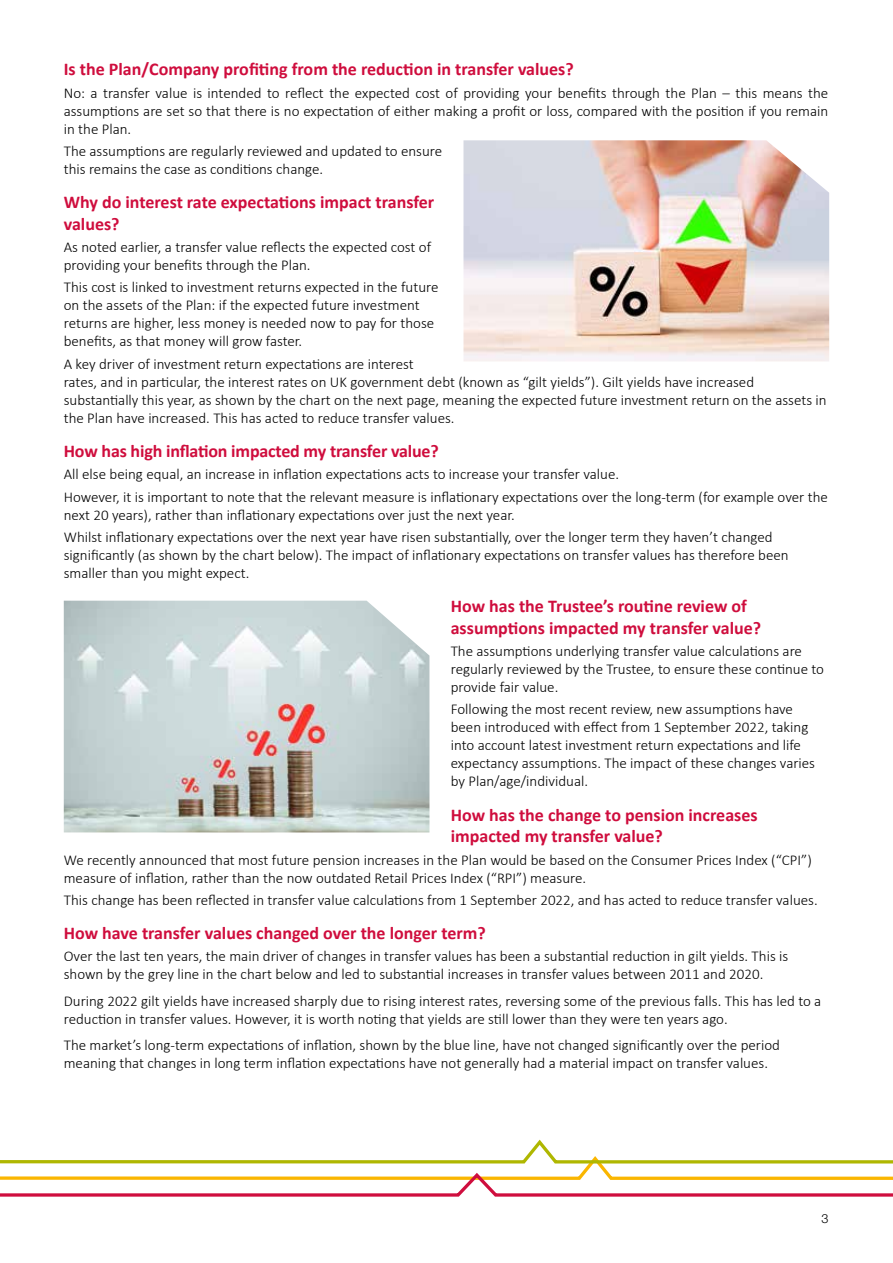
<style>
.page{position:relative;width:893px;height:1263px;background:#fff}
.page>*{position:absolute;margin:0;border:0;box-sizing:border-box;transform-origin:0 0}
.t1{font:700 18px/21.6px "Calibri";color:#cf0d3d}
.t2{font:300 15px/18px "Calibri";color:#000}
.t3{font:300 12.6px "Helvetica Neue LT Std";color:#000}
</style>
<div class="page">
<svg style="left:0;top:1139px;width:893px;height:58px"></svg>
<img style="left:463px;top:140px;width:366px;height:221px">
<img style="left:64px;top:601px;width:365px;height:231px">
<p class="t1" style="left:64px;top:58px;width:512px">Is the Plan/Company profiting from the reduction in transfer values?</p>
<p class="t2" style="left:64px;top:84px;width:766px;text-align:justify">No: a transfer value is intended to reflect the expected cost of providing your benefits through the Plan – this means the assumptions are set so that there is no expectation of either making a profit or loss, compared with the position if you remain in the Plan.</p>
<p class="t2" style="left:64px;top:142px;width:380px">The assumptions are regularly reviewed and updated to ensure this remains the case as conditions change.</p>
<p class="t1" style="left:64px;top:191px;width:372px">Why do interest rate expectations impact transfer values?</p>
<p class="t2" style="left:64px;top:238px;width:369px">As noted earlier, a transfer value reflects the expected cost of providing your benefits through the Plan.</p>
<p class="t2" style="left:64px;top:278px;width:376px">This cost is linked to investment returns expected in the future on the assets of the Plan: if the expected future investment returns are higher, less money is needed now to pay for those benefits, as that money will grow faster.</p>
<p class="t2" style="left:64px;top:355px;width:764px">A key driver of investment return expectations are interest<br>rates, and in particular, the interest rates on UK government debt (known as “gilt yields”). Gilt yields have increased substantially this year, as shown by the chart on the next page, meaning the expected future investment return on the assets in the Plan have increased. This has acted to reduce transfer values.</p>
<p class="t1" style="left:64px;top:440px;width:377px">How has high inflation impacted my transfer value?</p>
<p class="t2" style="left:64px;top:463px;width:766px;line-height:22.2px">All else being equal, an increase in inflation expectations acts to increase your transfer value.<br>However, it is important to note that the relevant measure is inflationary expectations over the long-term (for example over the</p>
<p class="t2" style="left:64px;top:503px;width:710px;line-height:22.2px">next 20 years), rather than inflationary expectations over just the next year.<br>Whilst inflationary expectations over the next year have risen substantially, over the longer term they haven’t changed</p>
<p class="t2" style="left:64px;top:546px;width:726px">significantly (as shown by the chart below). The impact of inflationary expectations on transfer values has therefore been smaller than you might expect.</p>
<p class="t1" style="left:451px;top:595px;width:312px">How has the Trustee’s routine review of assumptions impacted my transfer value?</p>
<p class="t2" style="left:451px;top:642px;width:375px">The assumptions underlying transfer value calculations are regularly reviewed by the Trustee, to ensure these continue to provide fair value.</p>
<p class="t2" style="left:451px;top:700px;width:366px">Following the most recent review, new assumptions have been introduced with effect from 1 September 2022, taking into account latest investment return expectations and life expectancy assumptions. The impact of these changes varies by Plan/age/individual.</p>
<p class="t1" style="left:451px;top:804px;width:308px">How has the change to pension increases impacted my transfer value?</p>
<p class="t2" style="left:64px;top:850px;width:749px">We recently announced that most future pension increases in the Plan would be based on the Consumer Prices Index (“CPI”) measure of inflation, rather than the now outdated Retail Prices Index (“RPI”) measure.</p>
<p class="t2" style="left:64px;top:891px;width:755px">This change has been reflected in transfer value calculations from 1 September 2022, and has acted to reduce transfer values.</p>
<p class="t1" style="left:64px;top:922px;width:423px">How have transfer values changed over the longer term?</p>
<p class="t2" style="left:64px;top:947px;width:726px">Over the last ten years, the main driver of changes in transfer values has been a substantial reduction in gilt yields. This is shown by the grey line in the chart below and led to substantial increases in transfer values between 2011 and 2020.</p>
<p class="t2" style="left:64px;top:992px;width:759px">During 2022 gilt yields have increased sharply due to rising interest rates, reversing some of the previous falls. This has led to a reduction in transfer values. However, it is worth noting that yields are still lower than they were ten years ago.</p>
<p class="t2" style="left:64px;top:1036px;width:718px">The market’s long-term expectations of inflation, shown by the blue line, have not changed significantly over the period meaning that changes in long term inflation expectations have not generally had a material impact on transfer values.</p>
<p class="t3" style="left:821px;top:1210px;width:9px">3</p>
</div>
